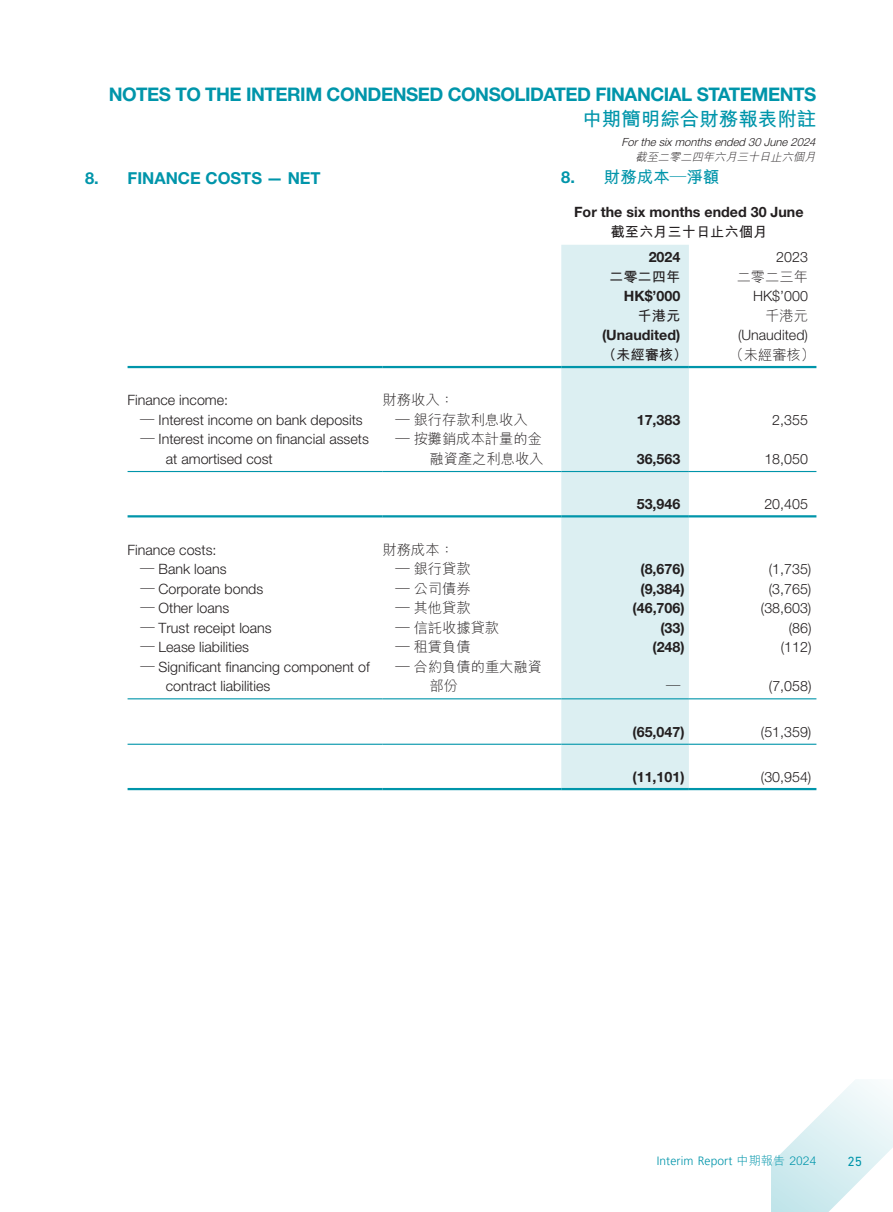
<style>
.page{position:relative;width:893px;height:1212px;background:#fff}
.page>*{position:absolute;margin:0;border:0;box-sizing:border-box;transform-origin:0 0}
.t1{font:700 19.5px "M Hei HK";color:#0095aa}
.t2{font:700 18.75px "Helvetica Neue LT Pro";letter-spacing:-.025em;color:#0095aa}
.t3{font:700 16.5px "Helvetica Neue LT Pro";color:#0095aa}
.t4{font:700 16.5px "M Hei HK";color:#0095aa}
.t5{font:300 14.25px/19.5px "Helvetica Neue LT Pro";color:#231f20}
.t6{font:700 14.25px "Helvetica Neue LT Pro";color:#231f20}
.t7{font:300 14.25px/19.5px "M Hei HK";color:#231f20;text-align:right}
.t8{font:700 14.25px "M Hei HK";color:#231f20}
.t9{font:13.5px "DIN Next LT Pro";color:#0095aa}
.t10{font:300 12px "Frutiger LT Pro";letter-spacing:.01em;color:#0095aa}
.t11{font:italic 300 11.25px "Helvetica Neue LT Pro";color:#231f20}
.t12{font:italic 300 11.25px "M Hei HK";color:#231f20}
.s1{font-family:"Helvetica Neue LT Pro"}
.s2{font-family:"M Hei HK"}
</style>
<div class="page">
<svg style="left:771px;top:1080px;width:122px;height:132px"></svg>
<div style="left:561px;top:245px;width:128px;height:543px;background:#dceff2"></div>
<hr style="left:128px;top:366px;width:255px;height:2px;background:#0095aa">
<hr style="left:383px;top:366px;width:178px;height:2px;background:#0095aa">
<hr style="left:561px;top:366px;width:128px;height:2px;background:#0095aa">
<hr style="left:689px;top:366px;width:127px;height:2px;background:#0095aa">
<hr style="left:128px;top:471px;width:255px;height:1px;background:#0095aa">
<hr style="left:383px;top:471px;width:178px;height:1px;background:#0095aa">
<hr style="left:561px;top:471px;width:128px;height:1px;background:#0095aa">
<hr style="left:689px;top:471px;width:127px;height:1px;background:#0095aa">
<hr style="left:128px;top:515px;width:255px;height:2px;background:#0095aa">
<hr style="left:383px;top:515px;width:178px;height:2px;background:#0095aa">
<hr style="left:561px;top:515px;width:128px;height:2px;background:#0095aa">
<hr style="left:689px;top:515px;width:127px;height:2px;background:#0095aa">
<hr style="left:128px;top:698px;width:255px;height:1px;background:#0095aa">
<hr style="left:383px;top:698px;width:178px;height:1px;background:#0095aa">
<hr style="left:561px;top:698px;width:128px;height:1px;background:#0095aa">
<hr style="left:689px;top:698px;width:127px;height:1px;background:#0095aa">
<hr style="left:128px;top:744px;width:255px;height:1px;background:#0095aa">
<hr style="left:383px;top:744px;width:178px;height:1px;background:#0095aa">
<hr style="left:561px;top:744px;width:128px;height:1px;background:#0095aa">
<hr style="left:689px;top:744px;width:127px;height:1px;background:#0095aa">
<hr style="left:128px;top:788px;width:255px;height:2px;background:#0095aa">
<hr style="left:383px;top:788px;width:178px;height:2px;background:#0095aa">
<hr style="left:561px;top:788px;width:128px;height:2px;background:#0095aa">
<hr style="left:689px;top:788px;width:127px;height:2px;background:#0095aa">
<h2 class="t2" style="left:109px;top:83px;width:709px">NOTES TO THE INTERIM CONDENSED CONSOLIDATED FINANCIAL STATEMENTS</h2>
<h1 class="t1" style="left:582px;top:104px;width:235px">中期簡明綜合財務報表附註</h1>
<p class="t11" style="left:621px;top:135px;width:199px">Forthe sixmonthsended 30 June 2024</p>
<p class="t12" style="left:635px;top:149px;width:185px">截至二零二四年六月三十日止六個月</p>
<p class="t3" style="left:85px;top:168px;width:237px">8. FINANCE COSTS — NET</p>
<p class="t4" style="left:561px;top:165px;width:160px"><span class="s1">8.</span> 財務成本—淨額</p>
<p class="t6" style="left:574px;top:203px;width:231px">For the six months ended 30 June</p>
<p class="t8" style="left:610px;top:221px;width:158px">截至六月三十日止六個月</p>
<p class="t6" style="left:649px;top:249px;width:33px">2024</p>
<p class="t5" style="left:776px;top:247px;width:33px">2023</p>
<p class="t8" style="left:609px;top:266px;width:73px">二零二四年</p>
<p class="t7" style="left:737px;top:266px;width:73px">二零二三年</p>
<p class="t6" style="left:624px;top:288px;width:58px">HK$’000</p>
<p class="t5" style="left:753px;top:286px;width:56px">HK$’000</p>
<p class="t8" style="left:638px;top:305px;width:44px">千港元</p>
<p class="t7" style="left:765px;top:305px;width:44px">千港元</p>
<p class="t6" style="left:602px;top:327px;width:80px">(Unaudited)</p>
<p class="t5" style="left:738px;top:325px;width:71px">(Unaudited)</p>
<p class="t8" style="left:602px;top:344px;width:87px">（未經審核）</p>
<p class="t7" style="left:730px;top:344px;width:87px">（未經審核）</p>
<p class="t5" style="left:128px;top:390px;width:102px">Finance income:</p>
<p class="t7" style="left:383px;top:390px;width:73px">財務收入：</p>
<p class="t5" style="left:140px;top:410px;width:224px"><span class="s2">—</span> Interest income on bank deposits</p>
<p class="t7" style="left:395px;top:409px;width:134px">— 銀行存款利息收入</p>
<p class="t6" style="left:637px;top:411px;width:45px">17,383</p>
<p class="t5" style="left:772px;top:410px;width:37px">2,355</p>
<p class="t5" style="left:166px;top:429px;width:205px;text-indent:-26px"><span class="s2">—</span> Interest income on financial assets at amortised cost</p>
<p class="t7" style="left:395px;top:429px;width:150px">— 按攤銷成本計量的金融資產之利息收入</p>
<p class="t6" style="left:637px;top:450px;width:45px">36,563</p>
<p class="t5" style="left:764px;top:449px;width:45px">18,050</p>
<p class="t6" style="left:637px;top:495px;width:45px">53,946</p>
<p class="t5" style="left:764px;top:494px;width:45px">20,405</p>
<p class="t5" style="left:128px;top:539px;width:90px">Finance costs:</p>
<p class="t7" style="left:383px;top:539px;width:73px">財務成本：</p>
<p class="t5" style="left:140px;top:559px;width:88px"><span class="s2">—</span> Bank loans</p>
<p class="t7" style="left:395px;top:559px;width:77px">— 銀行貸款</p>
<p class="t6" style="left:640px;top:560px;width:46px">(8,676)</p>
<p class="t5" style="left:769px;top:559px;width:44px">(1,735)</p>
<p class="t5" style="left:140px;top:578px;width:125px"><span class="s2">—</span> Corporate bonds</p>
<p class="t7" style="left:395px;top:578px;width:77px">— 公司債券</p>
<p class="t6" style="left:640px;top:580px;width:46px">(9,384)</p>
<p class="t5" style="left:769px;top:578px;width:44px">(3,765)</p>
<p class="t5" style="left:140px;top:598px;width:90px"><span class="s2">—</span> Other loans</p>
<p class="t7" style="left:395px;top:598px;width:77px">— 其他貸款</p>
<p class="t6" style="left:633px;top:599px;width:54px">(46,706)</p>
<p class="t5" style="left:761px;top:598px;width:52px">(38,603)</p>
<p class="t5" style="left:140px;top:617px;width:133px"><span class="s2">—</span> Trust receipt loans</p>
<p class="t7" style="left:395px;top:617px;width:105px">— 信託收據貸款</p>
<p class="t6" style="left:660px;top:619px;width:26px">(33)</p>
<p class="t5" style="left:789px;top:617px;width:24px">(86)</p>
<p class="t5" style="left:140px;top:637px;width:110px"><span class="s2">—</span> Lease liabilities</p>
<p class="t7" style="left:395px;top:637px;width:77px">— 租賃負債</p>
<p class="t6" style="left:652px;top:638px;width:34px">(248)</p>
<p class="t5" style="left:781px;top:637px;width:32px">(112)</p>
<p class="t5" style="left:166px;top:656px;width:205px;text-indent:-26px"><span class="s2">—</span> Significant financing component of contract liabilities</p>
<p class="t7" style="left:430px;top:656px;width:114px;text-align:left;text-indent:-34px">— 合約負債的重大融資部份</p>
<p class="t8" style="left:666px;top:675px;width:16px">—</p>
<p class="t5" style="left:769px;top:676px;width:44px">(7,058)</p>
<p class="t6" style="left:633px;top:723px;width:54px">(65,047)</p>
<p class="t5" style="left:761px;top:721px;width:52px">(51,359)</p>
<p class="t6" style="left:633px;top:768px;width:54px">(11,101)</p>
<p class="t5" style="left:761px;top:767px;width:52px">(30,954)</p>
<p class="t10" style="left:657px;top:1154px;width:161px">Interim Report <span class="s2">中期報告 2024</span></p>
<p class="t9" style="left:847px;top:1153px;width:16px">25</p>
</div>
